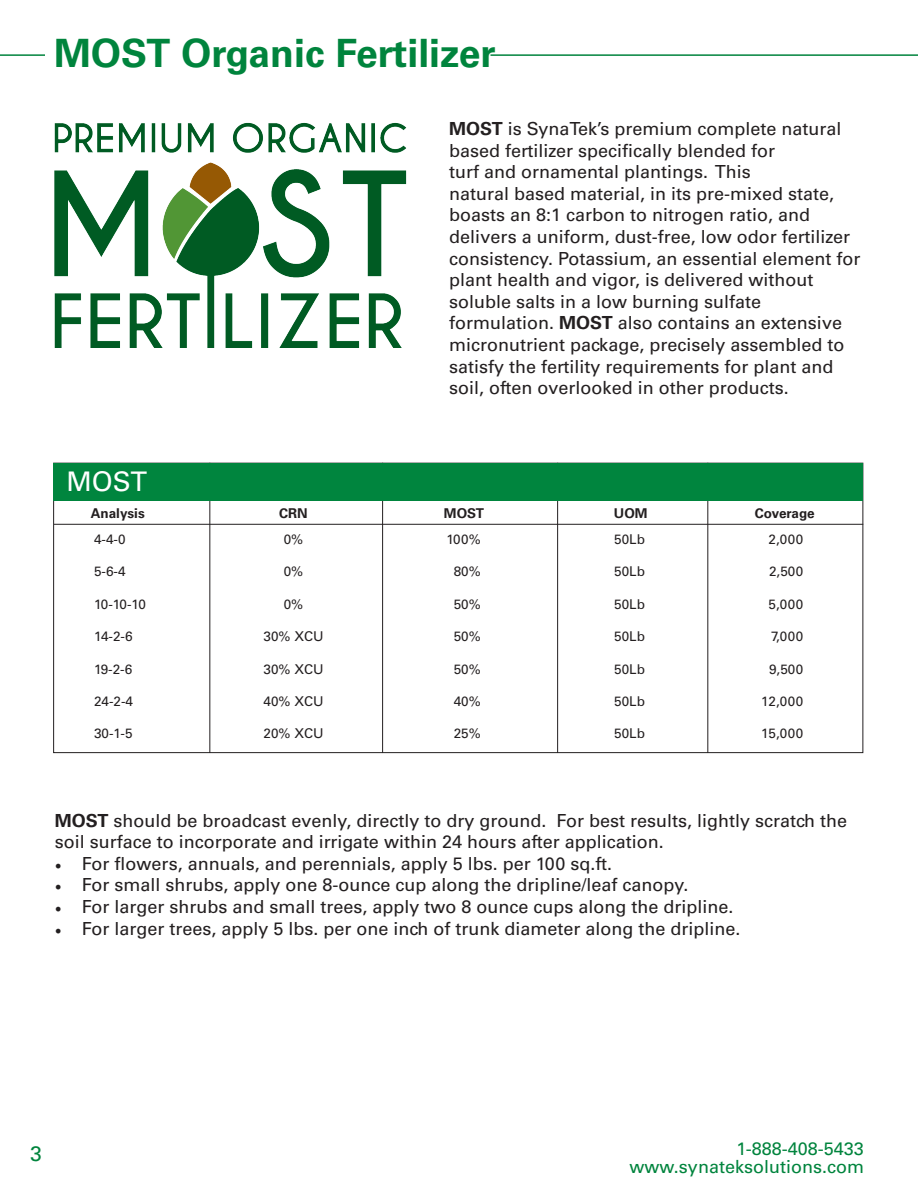
<style>
.page{position:relative;width:918px;height:1188px;background:#fff}
.page>*{position:absolute;margin:0;border:0;box-sizing:border-box;transform-origin:0 0}
.t1{font:700 39px "Univers LT Std";color:#00843d}
.t2{font:27px "Univers LT Std";color:#fff}
.t3{font:21px "Univers LT Std";color:#00843d}
.t4{font:18px/21.6px "Univers LT Std";color:#231f20}
.t5{font:18px/18px "Univers LT Std";color:#00843d;text-align:right}
.t6{font:13.5px "Univers LT Std";color:#231f20}
.t7{font:700 13.5px "Univers LT Std";color:#231f20}
.t8{font:700 13.5px "Univers LT Std";letter-spacing:-.02em;color:#231f20}
.s1{font-weight:700}
.s2{font-family:"Minion Pro"}
</style>
<div class="page">
<hr style="left:0;top:54px;width:45px;height:2px;background:#00843d">
<hr style="left:490px;top:54px;width:428px;height:2px;background:#00843d">
<hr style="left:209px;top:463px;width:1px;height:290px;background:#231f20">
<hr style="left:382px;top:463px;width:1px;height:290px;background:#231f20">
<hr style="left:557px;top:463px;width:1px;height:290px;background:#231f20">
<hr style="left:707px;top:463px;width:1px;height:290px;background:#231f20">
<hr style="left:54px;top:524px;width:809px;height:1px;background:#231f20">
<div style="left:53px;top:463px;width:810px;height:38px;background:#00853e"></div>
<img style="left:54px;top:122px;width:353px;height:226px">
<h1 class="t1" style="left:54px;top:30px;width:443px">MOST Organic Fertilizer</h1>
<h2 class="t2" style="left:66px;top:466px;width:82px">MOST</h2>
<p class="t4" style="left:449px;top:118px;width:413px"><span class="s1">MOST</span> is SynaTek’s premium complete natural based fertilizer specifically blended for<br>turf and ornamental plantings. This<br>natural based material, in its pre-mixed state, boasts an 8:1 carbon to nitrogen ratio, and delivers a uniform, dust-free, low odor fertilizer consistency. Potassium, an essential element for plant health and vigor, is delivered without soluble salts in a low burning sulfate formulation. <span class="s1">MOST</span> also contains an extensive micronutrient package, precisely assembled to satisfy the fertility requirements for plant and soil, often overlooked in other products.</p>
<p class="t7" style="left:91px;top:505px;width:56px">Analysis</p>
<p class="t7" style="left:279px;top:505px;width:30px">CRN</p>
<p class="t7" style="left:444px;top:505px;width:42px">MOST</p>
<p class="t7" style="left:614px;top:505px;width:35px">UOM</p>
<p class="t8" style="left:755px;top:505px;width:61px">Coverage</p>
<p class="t6" style="left:94px;top:531px;width:33px">4-4-0</p>
<p class="t6" style="left:94px;top:564px;width:33px">5-6-4</p>
<p class="t6" style="left:94px;top:596px;width:53px">10-10-10</p>
<p class="t6" style="left:94px;top:628px;width:40px">14-2-6</p>
<p class="t6" style="left:94px;top:661px;width:40px">19-2-6</p>
<p class="t6" style="left:94px;top:693px;width:41px">24-2-4</p>
<p class="t6" style="left:94px;top:726px;width:40px">30-1-5</p>
<p class="t6" style="left:284px;top:531px;width:21px">0%</p>
<p class="t6" style="left:284px;top:564px;width:21px">0%</p>
<p class="t6" style="left:284px;top:596px;width:21px">0%</p>
<p class="t6" style="left:264px;top:628px;width:62px">30% XCU</p>
<p class="t6" style="left:264px;top:661px;width:62px">30% XCU</p>
<p class="t6" style="left:264px;top:693px;width:62px">40% XCU</p>
<p class="t6" style="left:264px;top:726px;width:62px">20% XCU</p>
<p class="t6" style="left:446px;top:531px;width:36px">100%</p>
<p class="t6" style="left:454px;top:564px;width:29px">80%</p>
<p class="t6" style="left:454px;top:596px;width:29px">50%</p>
<p class="t6" style="left:454px;top:628px;width:29px">50%</p>
<p class="t6" style="left:454px;top:661px;width:29px">50%</p>
<p class="t6" style="left:454px;top:693px;width:29px">40%</p>
<p class="t6" style="left:454px;top:726px;width:29px">25%</p>
<p class="t6" style="left:614px;top:531px;width:32px">50Lb</p>
<p class="t6" style="left:614px;top:564px;width:32px">50Lb</p>
<p class="t6" style="left:614px;top:596px;width:32px">50Lb</p>
<p class="t6" style="left:614px;top:628px;width:32px">50Lb</p>
<p class="t6" style="left:614px;top:661px;width:32px">50Lb</p>
<p class="t6" style="left:614px;top:693px;width:32px">50Lb</p>
<p class="t6" style="left:614px;top:726px;width:32px">50Lb</p>
<p class="t6" style="left:769px;top:531px;width:36px">2,000</p>
<p class="t6" style="left:769px;top:564px;width:36px">2,500</p>
<p class="t6" style="left:769px;top:596px;width:36px">5,000</p>
<p class="t6" style="left:771px;top:628px;width:34px">7,000</p>
<p class="t6" style="left:769px;top:661px;width:36px">9,500</p>
<p class="t6" style="left:761px;top:693px;width:44px">12,000</p>
<p class="t6" style="left:761px;top:726px;width:44px">15,000</p>
<p class="t4" style="left:55px;top:810px;width:794px"><span class="s1">MOST</span> should be broadcast evenly, directly to dry ground. For best results, lightly scratch the soil surface to incorporate and irrigate within 24 hours after application.</p>
<p class="t4" style="left:55px;top:853px;width:559px"><span class="s2">•</span> For flowers, annuals, and perennials, apply 5 lbs. per 100 sq.ft.</p>
<p class="t4" style="left:55px;top:874px;width:635px"><span class="s2">•</span> For small shrubs, apply one 8-ounce cup along the dripline/leaf canopy.</p>
<p class="t4" style="left:55px;top:896px;width:680px"><span class="s2">•</span> For larger shrubs and small trees, apply two 8 ounce cups along the dripline.</p>
<p class="t4" style="left:55px;top:918px;width:687px"><span class="s2">•</span> For larger trees, apply 5 lbs. per one inch of trunk diameter along the dripline.</p>
<p class="t3" style="left:30px;top:1141px;width:13px">3</p>
<p class="t5" style="left:629px;top:1139px;width:236px">1-888-408-5433 www.synateksolutions.com</p>
</div>
